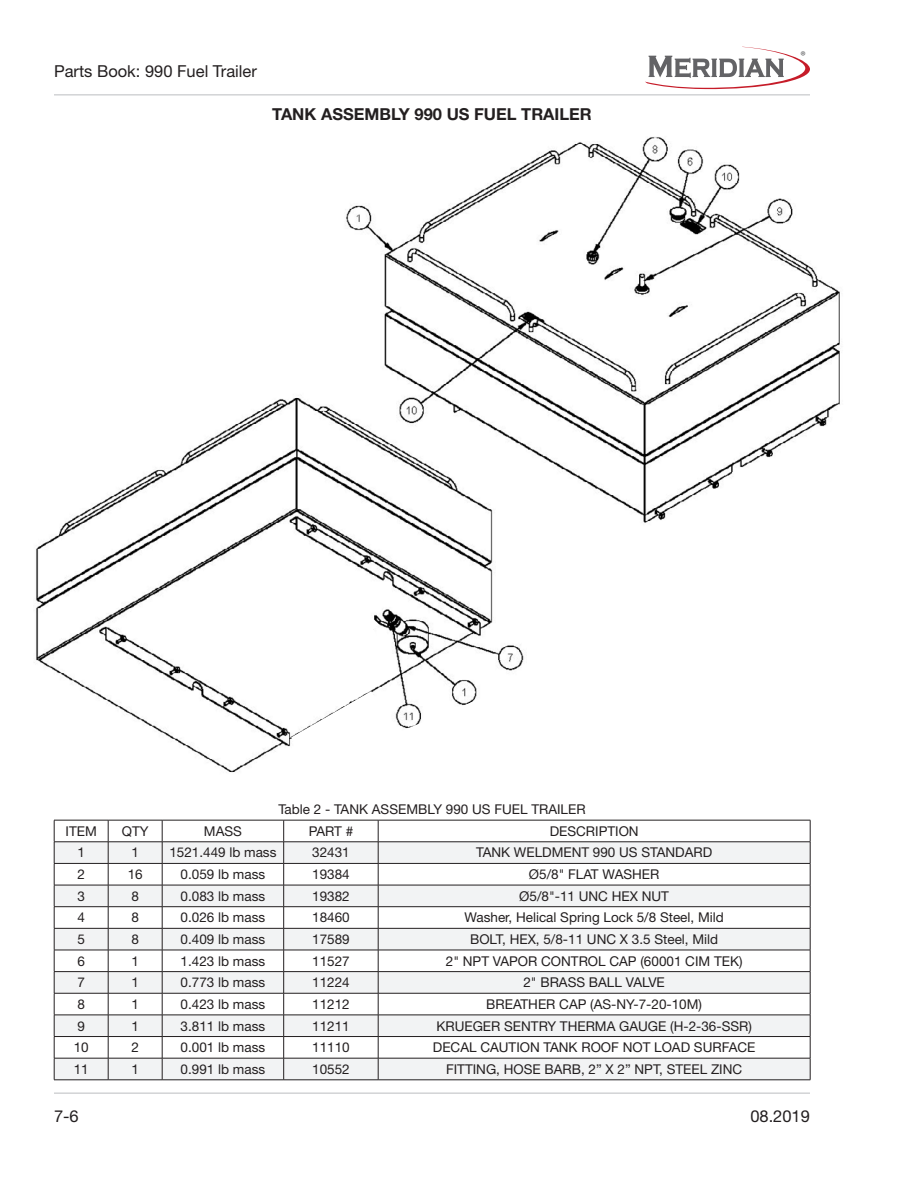
<style>
.page{position:relative;width:918px;height:1188px;background:#fff}
.page>*{position:absolute;margin:0;border:0;box-sizing:border-box;transform-origin:0 0}
.t1{font:16.5px "Helvetica Neue LT Pro";color:#231f20}
.PARAGRAPH_TITLE{font:700 16.5px "Helvetica Neue LT Std";color:#231f20}
.PARAGRAPH_TITLE-2{font:13.5px "Helvetica Neue LT Pro";color:#231f20}
.t2{font:12.75px "Myriad";color:#57585a}
</style>
<div class="page">
<hr style="left:54px;top:94px;width:756px;height:1px;background:#bcbdc0">
<hr style="left:54px;top:1093px;width:756px;height:1px;background:#bcbdc0">
<svg style="left:645px;top:46px;width:165px;height:43px"></svg>
<img style="left:346px;top:137px;width:494px;height:386px">
<svg style="left:55px;top:843px;width:755px;height:237px;fill:#f2f3f4"></svg>
<hr style="left:54px;top:820px;width:54px;height:1px;background:#231f20">
<hr style="left:108px;top:820px;width:54px;height:1px;background:#231f20">
<hr style="left:162px;top:820px;width:122px;height:1px;background:#231f20">
<hr style="left:284px;top:820px;width:94px;height:1px;background:#231f20">
<hr style="left:378px;top:820px;width:432px;height:1px;background:#231f20">
<hr style="left:54px;top:842px;width:54px;height:1px;background:#231f20">
<hr style="left:108px;top:842px;width:54px;height:1px;background:#231f20">
<hr style="left:162px;top:842px;width:122px;height:1px;background:#231f20">
<hr style="left:284px;top:842px;width:94px;height:1px;background:#231f20">
<hr style="left:378px;top:842px;width:432px;height:1px;background:#231f20">
<hr style="left:54px;top:863px;width:54px;height:1px;background:#231f20">
<hr style="left:108px;top:863px;width:54px;height:1px;background:#231f20">
<hr style="left:162px;top:863px;width:122px;height:1px;background:#231f20">
<hr style="left:284px;top:863px;width:94px;height:1px;background:#231f20">
<hr style="left:378px;top:863px;width:432px;height:1px;background:#231f20">
<hr style="left:54px;top:885px;width:54px;height:1px;background:#231f20">
<hr style="left:108px;top:885px;width:54px;height:1px;background:#231f20">
<hr style="left:162px;top:885px;width:122px;height:1px;background:#231f20">
<hr style="left:284px;top:885px;width:94px;height:1px;background:#231f20">
<hr style="left:378px;top:885px;width:432px;height:1px;background:#231f20">
<hr style="left:54px;top:906px;width:54px;height:1px;background:#231f20">
<hr style="left:108px;top:906px;width:54px;height:1px;background:#231f20">
<hr style="left:162px;top:906px;width:122px;height:1px;background:#231f20">
<hr style="left:284px;top:906px;width:94px;height:1px;background:#231f20">
<hr style="left:378px;top:906px;width:432px;height:1px;background:#231f20">
<hr style="left:54px;top:928px;width:54px;height:1px;background:#231f20">
<hr style="left:108px;top:928px;width:54px;height:1px;background:#231f20">
<hr style="left:162px;top:928px;width:122px;height:1px;background:#231f20">
<hr style="left:284px;top:928px;width:94px;height:1px;background:#231f20">
<hr style="left:378px;top:928px;width:432px;height:1px;background:#231f20">
<hr style="left:54px;top:950px;width:54px;height:1px;background:#231f20">
<hr style="left:108px;top:950px;width:54px;height:1px;background:#231f20">
<hr style="left:162px;top:950px;width:122px;height:1px;background:#231f20">
<hr style="left:284px;top:950px;width:94px;height:1px;background:#231f20">
<hr style="left:378px;top:950px;width:432px;height:1px;background:#231f20">
<hr style="left:54px;top:971px;width:54px;height:1px;background:#231f20">
<hr style="left:108px;top:971px;width:54px;height:1px;background:#231f20">
<hr style="left:162px;top:971px;width:122px;height:1px;background:#231f20">
<hr style="left:284px;top:971px;width:94px;height:1px;background:#231f20">
<hr style="left:378px;top:971px;width:432px;height:1px;background:#231f20">
<hr style="left:54px;top:993px;width:54px;height:1px;background:#231f20">
<hr style="left:108px;top:993px;width:54px;height:1px;background:#231f20">
<hr style="left:162px;top:993px;width:122px;height:1px;background:#231f20">
<hr style="left:284px;top:993px;width:94px;height:1px;background:#231f20">
<hr style="left:378px;top:993px;width:432px;height:1px;background:#231f20">
<hr style="left:54px;top:1015px;width:54px;height:1px;background:#231f20">
<hr style="left:108px;top:1015px;width:54px;height:1px;background:#231f20">
<hr style="left:162px;top:1015px;width:122px;height:1px;background:#231f20">
<hr style="left:284px;top:1015px;width:94px;height:1px;background:#231f20">
<hr style="left:378px;top:1015px;width:432px;height:1px;background:#231f20">
<hr style="left:54px;top:1036px;width:54px;height:1px;background:#231f20">
<hr style="left:108px;top:1036px;width:54px;height:1px;background:#231f20">
<hr style="left:162px;top:1036px;width:122px;height:1px;background:#231f20">
<hr style="left:284px;top:1036px;width:94px;height:1px;background:#231f20">
<hr style="left:378px;top:1036px;width:432px;height:1px;background:#231f20">
<hr style="left:54px;top:1058px;width:54px;height:1px;background:#231f20">
<svg style="left:54px;top:820px;width:1px;height:260px"></svg>
<hr style="left:108px;top:1058px;width:54px;height:1px;background:#231f20">
<svg style="left:108px;top:820px;width:1px;height:260px"></svg>
<hr style="left:162px;top:1058px;width:122px;height:1px;background:#231f20">
<svg style="left:162px;top:820px;width:1px;height:260px"></svg>
<hr style="left:284px;top:1058px;width:94px;height:1px;background:#231f20">
<svg style="left:283px;top:820px;width:1px;height:260px"></svg>
<hr style="left:378px;top:1058px;width:432px;height:1px;background:#231f20">
<svg style="left:378px;top:820px;width:1px;height:260px"></svg>
<svg style="left:810px;top:820px;width:1px;height:260px"></svg>
<hr style="left:54px;top:1080px;width:54px;height:1px;background:#231f20">
<hr style="left:108px;top:1080px;width:54px;height:1px;background:#231f20">
<hr style="left:162px;top:1080px;width:122px;height:1px;background:#231f20">
<hr style="left:284px;top:1080px;width:94px;height:1px;background:#231f20">
<hr style="left:378px;top:1080px;width:432px;height:1px;background:#231f20">
<img style="left:36px;top:387px;width:494px;height:386px">
<p class="t1" style="left:54px;top:61px;width:204px">Parts Book: 990 Fuel Trailer</p>
<p class="PARAGRAPH_TITLE" style="left:272px;top:104px;width:321px">TANK ASSEMBLY 990 US FUEL TRAILER</p>
<p class="t2" style="left:800px;top:48px;width:7px">®</p>
<p class="PARAGRAPH_TITLE-2" style="left:278px;top:801px;width:309px">Table 2 - TANK ASSEMBLY 990 US FUEL TRAILER</p>
<p class="PARAGRAPH_TITLE-2" style="left:66px;top:823px;width:33px">ITEM</p>
<p class="PARAGRAPH_TITLE-2" style="left:122px;top:823px;width:28px">QTY</p>
<p class="PARAGRAPH_TITLE-2" style="left:204px;top:823px;width:40px">MASS</p>
<p class="PARAGRAPH_TITLE-2" style="left:309px;top:823px;width:46px">PART #</p>
<p class="PARAGRAPH_TITLE-2" style="left:550px;top:823px;width:90px">DESCRIPTION</p>
<p class="PARAGRAPH_TITLE-2" style="left:77px;top:844px;width:9px">1</p>
<p class="PARAGRAPH_TITLE-2" style="left:131px;top:844px;width:9px">1</p>
<p class="PARAGRAPH_TITLE-2" style="left:169px;top:844px;width:109px">1521.449 lb mass</p>
<p class="PARAGRAPH_TITLE-2" style="left:312px;top:844px;width:39px">32431</p>
<p class="PARAGRAPH_TITLE-2" style="left:476px;top:844px;width:238px">TANK WELDMENT 990 US STANDARD</p>
<p class="PARAGRAPH_TITLE-2" style="left:77px;top:866px;width:9px">2</p>
<p class="PARAGRAPH_TITLE-2" style="left:128px;top:866px;width:17px">16</p>
<p class="PARAGRAPH_TITLE-2" style="left:181px;top:866px;width:86px">0.059 lb mass</p>
<p class="PARAGRAPH_TITLE-2" style="left:312px;top:866px;width:39px">19384</p>
<p class="PARAGRAPH_TITLE-2" style="left:529px;top:866px;width:132px">Ø5/8" FLAT WASHER</p>
<p class="PARAGRAPH_TITLE-2" style="left:77px;top:888px;width:9px">3</p>
<p class="PARAGRAPH_TITLE-2" style="left:131px;top:888px;width:9px">8</p>
<p class="PARAGRAPH_TITLE-2" style="left:181px;top:888px;width:86px">0.083 lb mass</p>
<p class="PARAGRAPH_TITLE-2" style="left:312px;top:888px;width:39px">19382</p>
<p class="PARAGRAPH_TITLE-2" style="left:519px;top:888px;width:151px">Ø5/8"-11 UNC HEX NUT</p>
<p class="PARAGRAPH_TITLE-2" style="left:77px;top:909px;width:9px">4</p>
<p class="PARAGRAPH_TITLE-2" style="left:131px;top:909px;width:9px">8</p>
<p class="PARAGRAPH_TITLE-2" style="left:181px;top:909px;width:86px">0.026 lb mass</p>
<p class="PARAGRAPH_TITLE-2" style="left:312px;top:909px;width:39px">18460</p>
<p class="PARAGRAPH_TITLE-2" style="left:465px;top:909px;width:261px">Washer, Helical Spring Lock 5/8 Steel, Mild</p>
<p class="PARAGRAPH_TITLE-2" style="left:77px;top:931px;width:9px">5</p>
<p class="PARAGRAPH_TITLE-2" style="left:131px;top:931px;width:9px">8</p>
<p class="PARAGRAPH_TITLE-2" style="left:181px;top:931px;width:86px">0.409 lb mass</p>
<p class="PARAGRAPH_TITLE-2" style="left:312px;top:931px;width:39px">17589</p>
<p class="PARAGRAPH_TITLE-2" style="left:470px;top:931px;width:250px">BOLT, HEX, 5/8-11 UNC X 3.5 Steel, Mild</p>
<p class="PARAGRAPH_TITLE-2" style="left:77px;top:952px;width:9px">6</p>
<p class="PARAGRAPH_TITLE-2" style="left:131px;top:952px;width:9px">1</p>
<p class="PARAGRAPH_TITLE-2" style="left:181px;top:952px;width:86px">1.423 lb mass</p>
<p class="PARAGRAPH_TITLE-2" style="left:312px;top:952px;width:39px">11527</p>
<p class="PARAGRAPH_TITLE-2" style="left:446px;top:952px;width:298px">2" NPT VAPOR CONTROL CAP (60001 CIM TEK)</p>
<p class="PARAGRAPH_TITLE-2" style="left:77px;top:974px;width:9px">7</p>
<p class="PARAGRAPH_TITLE-2" style="left:131px;top:974px;width:9px">1</p>
<p class="PARAGRAPH_TITLE-2" style="left:181px;top:974px;width:86px">0.773 lb mass</p>
<p class="PARAGRAPH_TITLE-2" style="left:312px;top:974px;width:39px">11224</p>
<p class="PARAGRAPH_TITLE-2" style="left:523px;top:974px;width:143px">2" BRASS BALL VALVE</p>
<p class="PARAGRAPH_TITLE-2" style="left:77px;top:996px;width:9px">8</p>
<p class="PARAGRAPH_TITLE-2" style="left:131px;top:996px;width:9px">1</p>
<p class="PARAGRAPH_TITLE-2" style="left:181px;top:996px;width:86px">0.423 lb mass</p>
<p class="PARAGRAPH_TITLE-2" style="left:312px;top:996px;width:39px">11212</p>
<p class="PARAGRAPH_TITLE-2" style="left:486px;top:996px;width:217px">BREATHER CAP (AS-NY-7-20-10M)</p>
<p class="PARAGRAPH_TITLE-2" style="left:77px;top:1017px;width:9px">9</p>
<p class="PARAGRAPH_TITLE-2" style="left:131px;top:1017px;width:9px">1</p>
<p class="PARAGRAPH_TITLE-2" style="left:181px;top:1017px;width:86px">3.811 lb mass</p>
<p class="PARAGRAPH_TITLE-2" style="left:312px;top:1017px;width:39px">11211</p>
<p class="PARAGRAPH_TITLE-2" style="left:436px;top:1017px;width:317px">KRUEGER SENTRY THERMA GAUGE (H-2-36-SSR)</p>
<p class="PARAGRAPH_TITLE-2" style="left:74px;top:1039px;width:17px">10</p>
<p class="PARAGRAPH_TITLE-2" style="left:131px;top:1039px;width:9px">2</p>
<p class="PARAGRAPH_TITLE-2" style="left:181px;top:1039px;width:86px">0.001 lb mass</p>
<p class="PARAGRAPH_TITLE-2" style="left:312px;top:1039px;width:39px">11110</p>
<p class="PARAGRAPH_TITLE-2" style="left:433px;top:1039px;width:324px">DECAL CAUTION TANK ROOF NOT LOAD SURFACE</p>
<p class="PARAGRAPH_TITLE-2" style="left:74px;top:1061px;width:17px">11</p>
<p class="PARAGRAPH_TITLE-2" style="left:131px;top:1061px;width:9px">1</p>
<p class="PARAGRAPH_TITLE-2" style="left:181px;top:1061px;width:86px">0.991 lb mass</p>
<p class="PARAGRAPH_TITLE-2" style="left:312px;top:1061px;width:39px">10552</p>
<p class="PARAGRAPH_TITLE-2" style="left:446px;top:1061px;width:298px">FITTING, HOSE BARB, 2” X 2” NPT, STEEL ZINC</p>
<p class="t1" style="left:54px;top:1106px;width:26px">7-6</p>
<p class="t1" style="left:750px;top:1106px;width:61px">08.2019</p>
</div>
